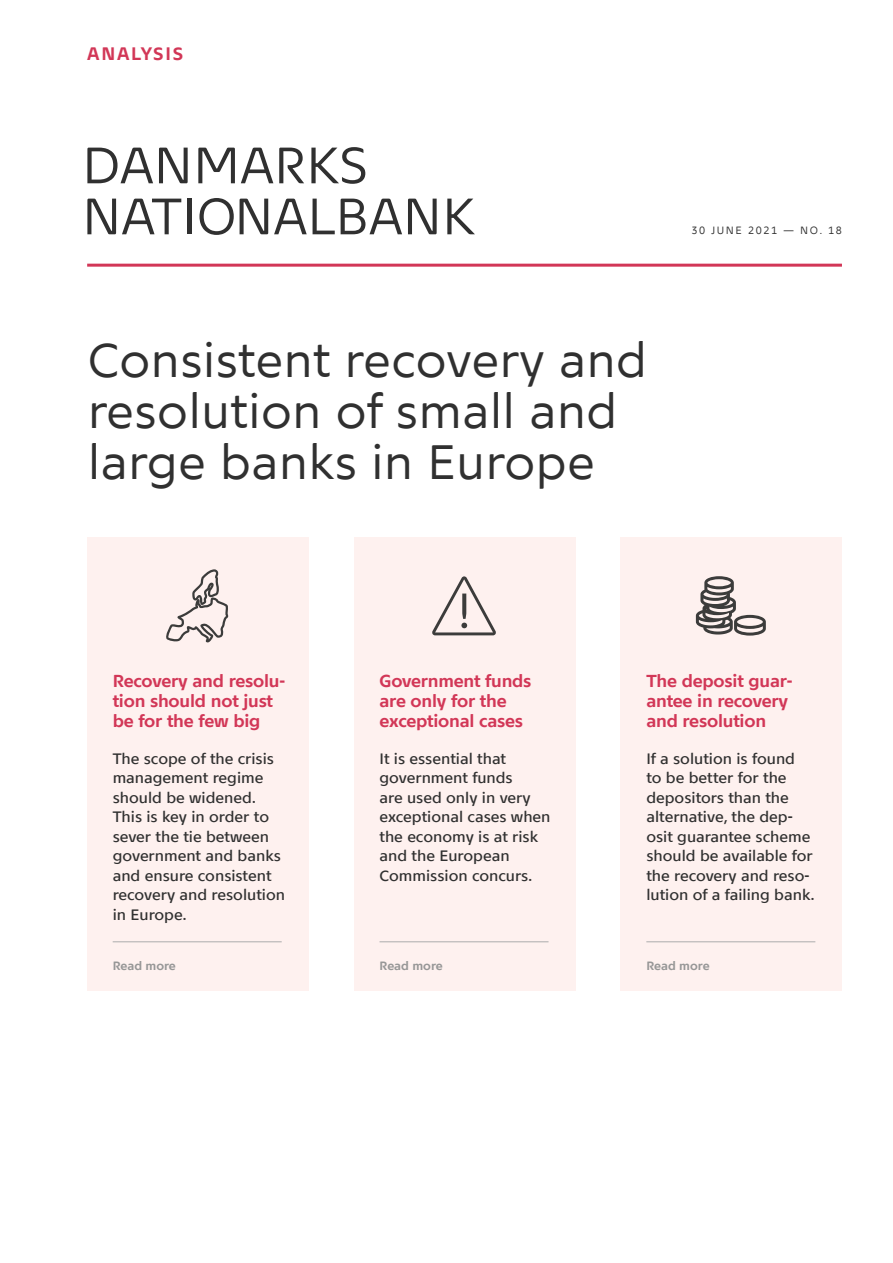
<style>
.page{position:relative;width:893px;height:1263px;background:#fff}
.page>*{position:absolute;margin:0;border:0;box-sizing:border-box;transform-origin:0 0}
.t1{font:51px/51px "Nationalbank";color:#303030}
.H1_overskrift_32_34{font:48px/51px "Nationalbank";color:#303030}
.t2{font:700 18px "Nationalbank";letter-spacing:.1em;color:#d23757}
.Boks_bold_rød_11_5_1{font:700 17.25px/20.2px "Nationalbank";letter-spacing:-.01em;color:#d23757}
.Boks_brød_medium_10{font:500 15px/19.5px "Nationalbank";color:#303030}
.Læs_mere_streg_over{font:700 12px "Nationalbank";color:#979797}
.t3{font:10.5px "Nationalbank";letter-spacing:.15em;color:#303030}
</style>
<div class="page">
<hr style="left:87px;top:264px;width:755px;height:3px;background:#d23757">
<div style="left:87px;top:538px;width:221px;height:453px;background:#fef1ef"></div>
<svg style="left:166px;top:569px;width:63px;height:73px"></svg>
<hr style="left:113px;top:941px;width:169px;height:1px;background:#acacac">
<div style="left:354px;top:538px;width:221px;height:453px;background:#fef1ef"></div>
<svg style="left:432px;top:576px;width:64px;height:60px"></svg>
<hr style="left:379px;top:941px;width:170px;height:1px;background:#acacac">
<div style="left:621px;top:538px;width:221px;height:453px;background:#fef1ef"></div>
<svg style="left:696px;top:576px;width:70px;height:60px"></svg>
<hr style="left:646px;top:941px;width:169px;height:1px;background:#acacac">
<p class="t2" style="left:87px;top:43px;width:98px">ANALYSIS</p>
<h1 class="t1" style="left:82px;top:139px;width:394px">DANMARKS<br>NATIONALBANK</h1>
<p class="H1_overskrift_32_34" style="left:87px;top:334px;width:561px">Consistent recovery and resolution of small and large banks in Europe</p>
<p class="t3" style="left:691px;top:224px;width:152px">30 JUNE 2021 — NO. 18</p>
<p class="Boks_bold_rød_11_5_1" style="left:113px;top:670px;width:174px">Recovery and resolu&shy;tion should not just be for the few big</p>
<p class="Boks_brød_medium_10" style="left:113px;top:749px;width:174px">The scope of the crisis management regime should be widened.<br>This is key in order to sever the tie between government and banks and ensure consistent recovery and resolution in Europe.</p>
<p class="Læs_mere_streg_over" style="left:113px;top:958px;width:65px">Read more</p>
<p class="Boks_bold_rød_11_5_1" style="left:379px;top:670px;width:153px">Government funds are only for the exceptional cases</p>
<p class="Boks_brød_medium_10" style="left:379px;top:749px;width:173px">It is essential that government funds<br>are used only in very exceptional cases when the economy is at risk and the European<br>Commission concurs.</p>
<p class="Læs_mere_streg_over" style="left:379px;top:958px;width:65px">Read more</p>
<p class="Boks_bold_rød_11_5_1" style="left:646px;top:670px;width:148px">The deposit guar&shy;antee in recovery and resolution</p>
<p class="Boks_brød_medium_10" style="left:646px;top:749px;width:170px">If a solution is found<br>to be better for the depositors than the alternative, the dep&shy;osit guarantee scheme should be available for the recovery and reso&shy;lution of a failing bank.</p>
<p class="Læs_mere_streg_over" style="left:646px;top:958px;width:65px">Read more</p>
</div>
